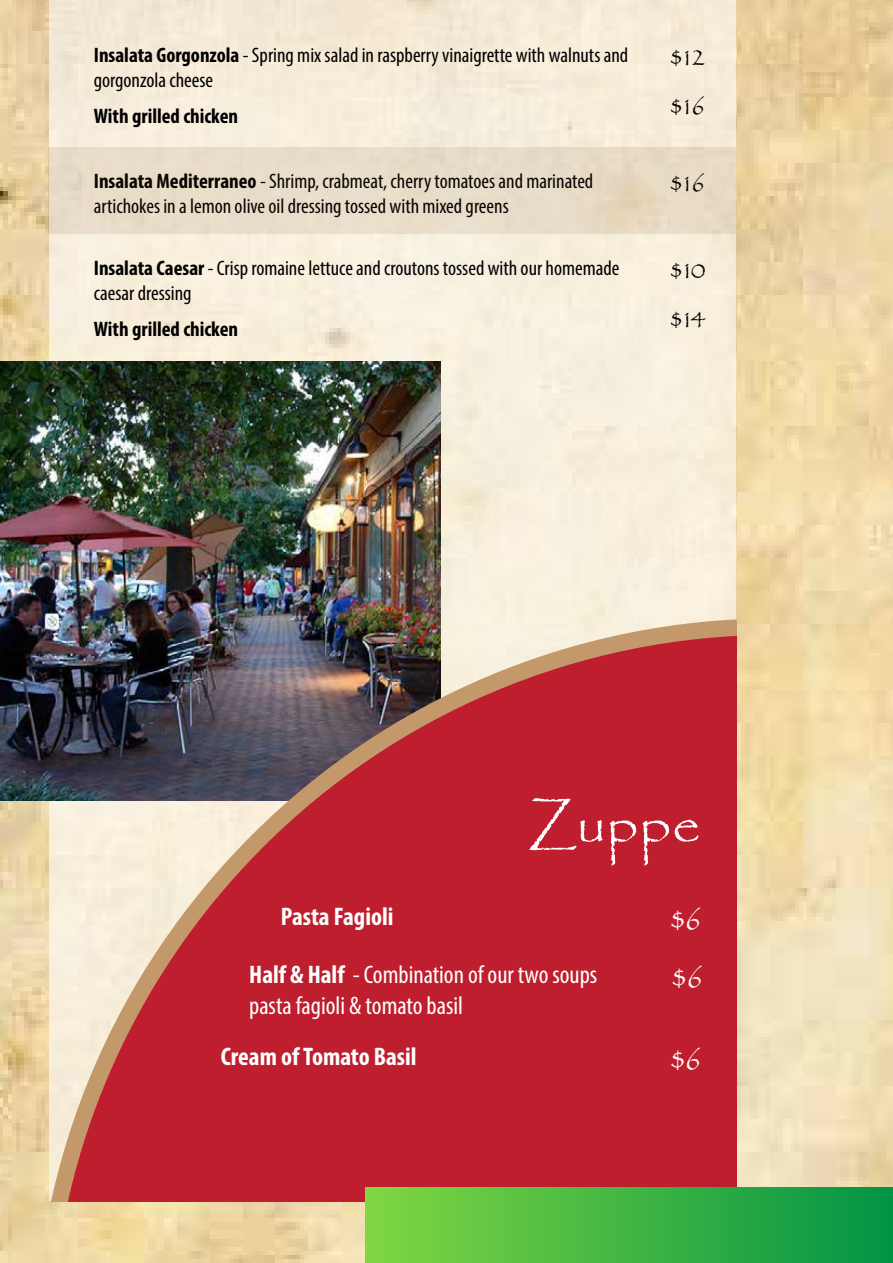
<style>
.page{position:relative;width:893px;height:1263px;background:#fff}
.page>*{position:absolute;margin:0;border:0;box-sizing:border-box;transform-origin:0 0}
.t1{font:57.15px "Papyrus";color:#fff}
.t2{font:31.65px "Papyrus";color:#fff}
.t3{font:26.1px/48.6px "Papyrus";letter-spacing:-.15em;color:#000}
.t4{font:condensed 25.5px/30.6px "Myriad Pro";color:#fff}
.t5{font:700 condensed 25.5px "Myriad Pro";color:#fff}
.t6{font:condensed 21px/25.2px "Myriad Pro";color:#000}
.t7{font:700 condensed 21px "Myriad Pro";color:#000}
.s1{font-weight:700}
</style>
<div class="page">
<img style="left:0;top:0;width:893px;height:1263px">
<div style="left:50px;top:0;width:686px;height:1201px;background:#f7eedc"></div>
<img style="left:0;top:361px;width:440px;height:440px">
<svg style="left:48px;top:618px;width:688px;height:583px"></svg>
<div style="left:48px;top:147px;width:687px;height:86px;background:#e8ddc9"></div>
<div style="left:365px;top:1187px;width:528px;height:76px;background:linear-gradient(to right,#81d742,#019445)"></div>
<p class="t6" style="left:94px;top:42px;width:536px"><span class="s1">Insalata Gorgonzola</span> - Spring mix salad in raspberry vinaigrette with walnuts and gorgonzola cheese</p>
<p class="t7" style="left:94px;top:103px;width:146px">With grilled chicken</p>
<p class="t3" style="left:669px;top:32px;width:39px">$12 $16</p>
<p class="t6" style="left:94px;top:168px;width:501px"><span class="s1">Insalata Mediterraneo</span> - Shrimp, crabmeat, cherry tomatoes and marinated artichokes in a lemon olive oil dressing tossed with mixed greens</p>
<p class="t3" style="left:669px;top:157px;width:39px">$16</p>
<p class="t6" style="left:94px;top:255px;width:527px"><span class="s1">Insalata Caesar</span> - Crisp romaine lettuce and croutons tossed with our homemade caesar dressing</p>
<p class="t7" style="left:94px;top:316px;width:146px">With grilled chicken</p>
<p class="t3" style="left:669px;top:245px;width:39px">$10 $14</p>
<h1 class="t1" style="left:528px;top:789px;width:174px">Zuppe</h1>
<p class="t5" style="left:281px;top:901px;width:114px">Pasta Fagioli</p>
<h2 class="t2" style="left:669px;top:900px;width:35px">$ 6</h2>
<p class="t4" style="left:249px;top:959px;width:350px"><span class="s1">Half &amp; Half</span> - Combination of our two soups pasta fagioli &amp; tomato basil</p>
<h2 class="t2" style="left:670px;top:958px;width:35px">$ 6</h2>
<p class="t5" style="left:221px;top:1041px;width:197px">Cream of Tomato Basil</p>
<h2 class="t2" style="left:669px;top:1040px;width:35px">$ 6</h2>
</div>
